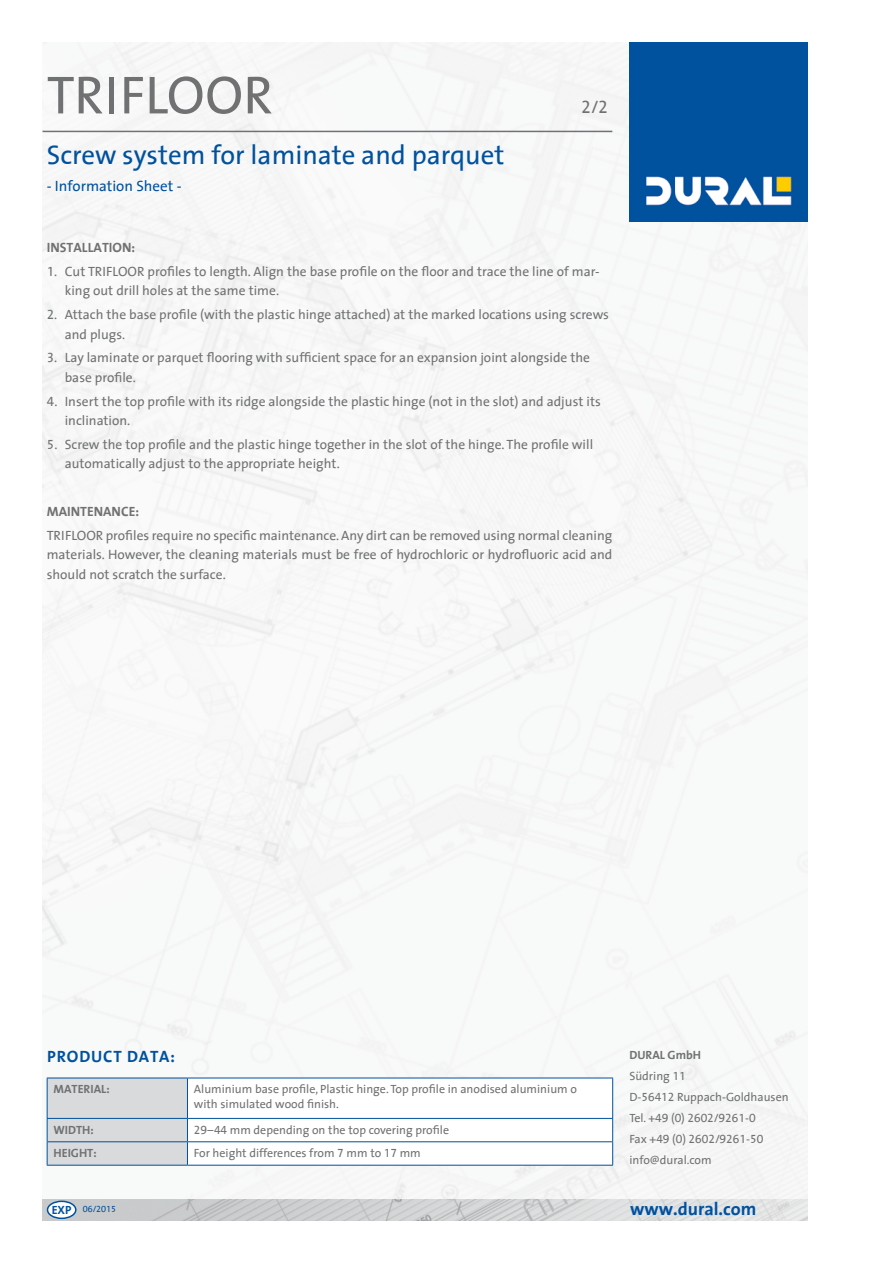
<style>
.page{position:relative;width:893px;height:1263px;background:#fff}
.page>*{position:absolute;margin:0;border:0;box-sizing:border-box;transform-origin:0 0}
.t1{font:54px "Dural The Sans";color:#707172}
.t2{font:27px "Dural The Sans";color:#00519e}
.t3{font:700 18px "Dural The Sans";color:#00519e}
.t4{font:18px "Dural The Sans";color:#707172}
.t5{font:700 16.5px "Dural The Sans";letter-spacing:.05em;color:#00519e}
.t6{font:15px "Dural The Sans";color:#00519e}
.t7{font:13.5px/19.5px "Dural The Sans";color:#707172}
.t8{font:700 13.5px "Dural The Sans";color:#707172}
.t9{font:12px/21px "Dural The Sans";color:#707172}
.t10{font:700 12px "Dural The Sans";color:#707172}
.t11{font:9px "Dural The Sans";color:#00519e}
.s1{font-weight:700;font-size:12px}
</style>
<div class="page">
<img style="left:43px;top:43px;width:765px;height:1156px">
<img style="left:43px;top:1199px;width:765px;height:21px">
<img style="left:629px;top:43px;width:179px;height:178px">
<div style="left:48px;top:1201px;width:28px;height:17px;background:#fff;border-radius:50%"></div>
<div style="left:47px;top:1200px;width:30px;height:19px;border:2px solid #00519e;border-radius:50%"></div>
<hr style="left:43px;top:131px;width:569px;height:1px;background:#707172">
<hr style="left:47px;top:1077px;width:140px;height:1px;background:#00519e">
<hr style="left:187px;top:1077px;width:426px;height:1px;background:#00519e">
<svg style="left:47px;top:1078px;width:566px;height:87px"></svg>
<hr style="left:47px;top:1165px;width:140px;height:1px;background:#00519e">
<hr style="left:187px;top:1165px;width:426px;height:1px;background:#00519e">
<h1 class="t1" style="left:47px;top:50px;width:228px">TRIFLOOR</h1>
<h2 class="t2" style="left:47px;top:132px;width:459px">Screw system for laminate and parquet</h2>
<p class="t6" style="left:47px;top:174px;width:137px">- Information Sheet -</p>
<h3 class="t4" style="left:581px;top:92px;width:29px">2/2</h3>
<p class="t8" style="left:47px;top:236px;width:90px">INSTALLATION:</p>
<p class="t7" style="left:65px;top:261px;width:536px;text-indent:-18px">1. Cut TRIFLOOR profiles to length. Align the base profile on the floor and trace the line of mar&shy;king out drill holes at the same time.</p>
<p class="t7" style="left:65px;top:304px;width:546px;text-indent:-18px">2. Attach the base profile (with the plastic hinge attached) at the marked locations using screws and plugs.</p>
<p class="t7" style="left:65px;top:348px;width:527px;text-indent:-18px">3. Lay laminate or parquet flooring with sufficient space for an expansion joint alongside the base profile.</p>
<p class="t7" style="left:65px;top:391px;width:537px;text-indent:-18px">4. Insert the top profile with its ridge alongside the plastic hinge (not in the slot) and adjust its inclination.</p>
<p class="t7" style="left:65px;top:434px;width:530px;text-indent:-18px">5. Screw the top profile and the plastic hinge together in the slot of the hinge. The profile will automatically adjust to the appropriate height.</p>
<p class="t8" style="left:47px;top:500px;width:94px">MAINTENANCE:</p>
<p class="t7" style="left:47px;top:525px;width:567px;text-align:justify">TRIFLOOR profiles require no specific maintenance. Any dirt can be removed using normal cleaning materials. However, the cleaning materials must be free of hydrochloric or hydrofluoric acid and should not scratch the surface.</p>
<p class="t5" style="left:47px;top:1043px;width:129px">PRODUCT DATA:</p>
<p class="t10" style="left:54px;top:1079px;width:58px">MATERIAL:</p>
<p class="t9" style="left:194px;top:1081px;width:385px;line-height:15px">Aluminium base profile, Plastic hinge. Top profile in anodised aluminium o with simulated wood finish.</p>
<p class="t10" style="left:54px;top:1119px;width:42px">WIDTH:</p>
<p class="t9" style="left:194px;top:1118px;width:257px">29–44 mm depending on the top covering profile</p>
<p class="t10" style="left:54px;top:1143px;width:45px">HEIGHT:</p>
<p class="t9" style="left:194px;top:1142px;width:228px">For height differences from 7 mm to 17 mm</p>
<p class="t11" style="left:52px;top:1201px;width:66px"><span class="s1">EXP</span> 06/2015</p>
<p class="t10" style="left:629px;top:1045px;width:73px">DURAL GmbH</p>
<p class="t9" style="left:629px;top:1065px;width:161px">Südring 11<br>D-56412 Ruppach-Goldhausen<br>Tel. +49 (0) 2602/9261-0<br>Fax +49 (0) 2602/9261-50 info@dural.com</p>
<h3 class="t3" style="left:630px;top:1194px;width:128px">www.dural.com</h3>
</div>
